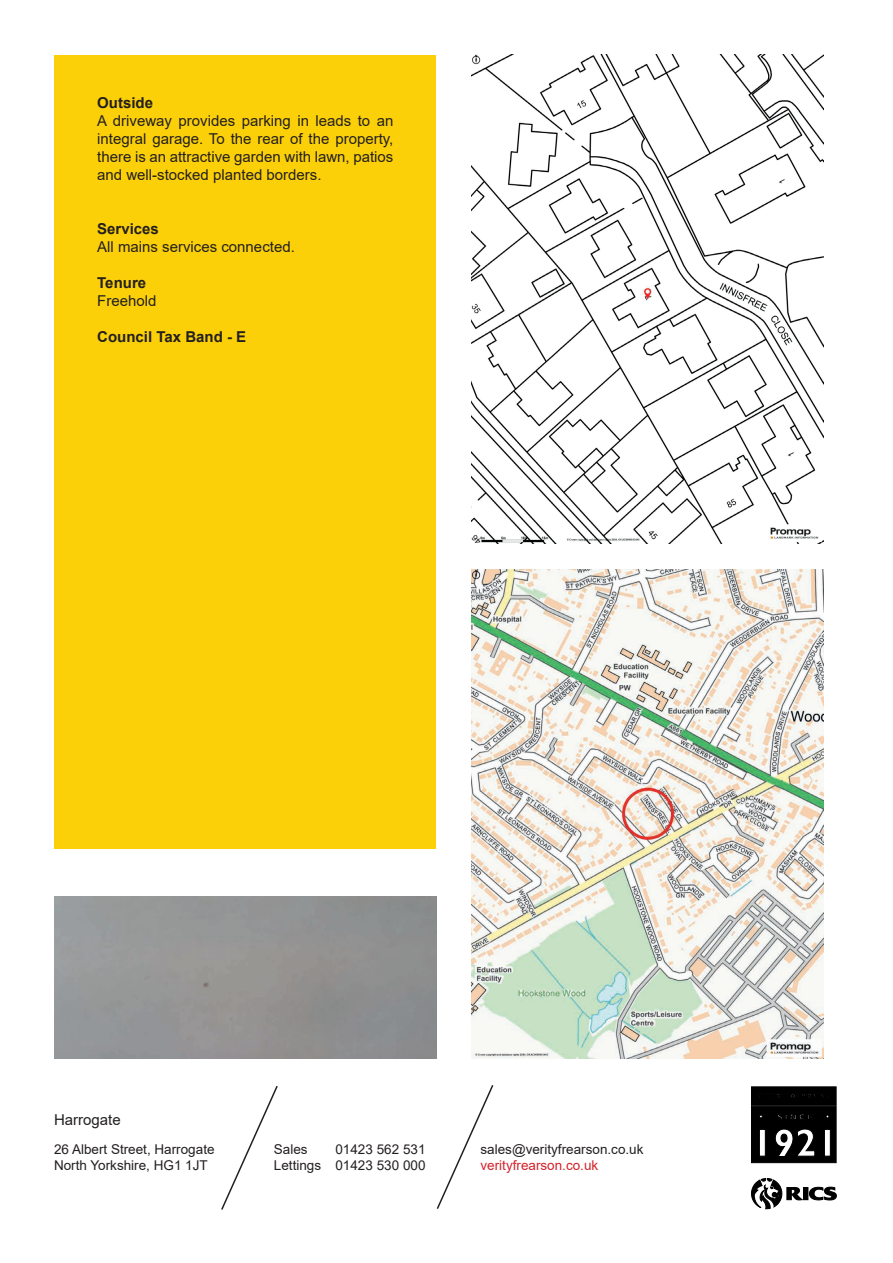
<style>
.page{position:relative;width:893px;height:1263px;background:#fff}
.page>*{position:absolute;margin:0;border:0;box-sizing:border-box;transform-origin:0 0}
.t1{font:15px/18px "Arial";color:#231f20;text-align:justify}
.t2{font:700 15px "Arial";color:#231f20}
.t3{font:13.5px/16.2px "Arial";color:#231f20}
.t4{font:13.5px "Arial";color:#d1232a}
</style>
<div class="page">
<div style="left:55px;top:55px;width:381px;height:793px;background:#fcd008"></div>
<img style="left:472px;top:54px;width:352px;height:489px">
<img style="left:472px;top:570px;width:352px;height:489px">
<svg style="left:221px;top:1085px;width:57px;height:125px"></svg>
<svg style="left:436px;top:1085px;width:58px;height:124px"></svg>
<svg style="left:751px;top:1086px;width:86px;height:77px;background:#1d1d1e"></svg>
<svg style="left:809px;top:1186px;width:28px;height:15px"></svg>
<div style="left:803px;top:1187px;width:5px;height:13px;background:#000001"></div>
<svg style="left:751px;top:1178px;width:52px;height:31px"></svg>
<p class="t2" style="left:97px;top:92px;width:57px">Outside</p>
<p class="t1" style="left:97px;top:112px;width:298px">A driveway provides parking in leads to an integral garage. To the rear of the property, there is an attractive garden with lawn, patios and well-stocked planted borders.</p>
<p class="t2" style="left:97px;top:218px;width:63px">Services</p>
<p class="t1" style="left:97px;top:238px;width:199px">All mains services connected.</p>
<p class="t2" style="left:97px;top:272px;width:50px">Tenure</p>
<p class="t1" style="left:97px;top:292px;width:61px">Freehold</p>
<p class="t2" style="left:97px;top:326px;width:150px">Council Tax Band - E</p>
<p class="t1" style="left:54px;top:1111px;width:68px">Harrogate</p>
<p class="t3" style="left:54px;top:1141px;width:162px">26 Albert Street, Harrogate<br>North Yorkshire, HG1 1JT</p>
<p class="t3" style="left:274px;top:1141px;width:35px">Sales</p>
<p class="t3" style="left:274px;top:1141px;width:153px;text-align:right">01423 562 531<br>Lettings 01423 530 000</p>
<p class="t3" style="left:480px;top:1141px;width:164px">sales@verityfrearson.co.uk</p>
<p class="t4" style="left:480px;top:1156px;width:119px">verityfrearson.co.uk</p>
</div>
